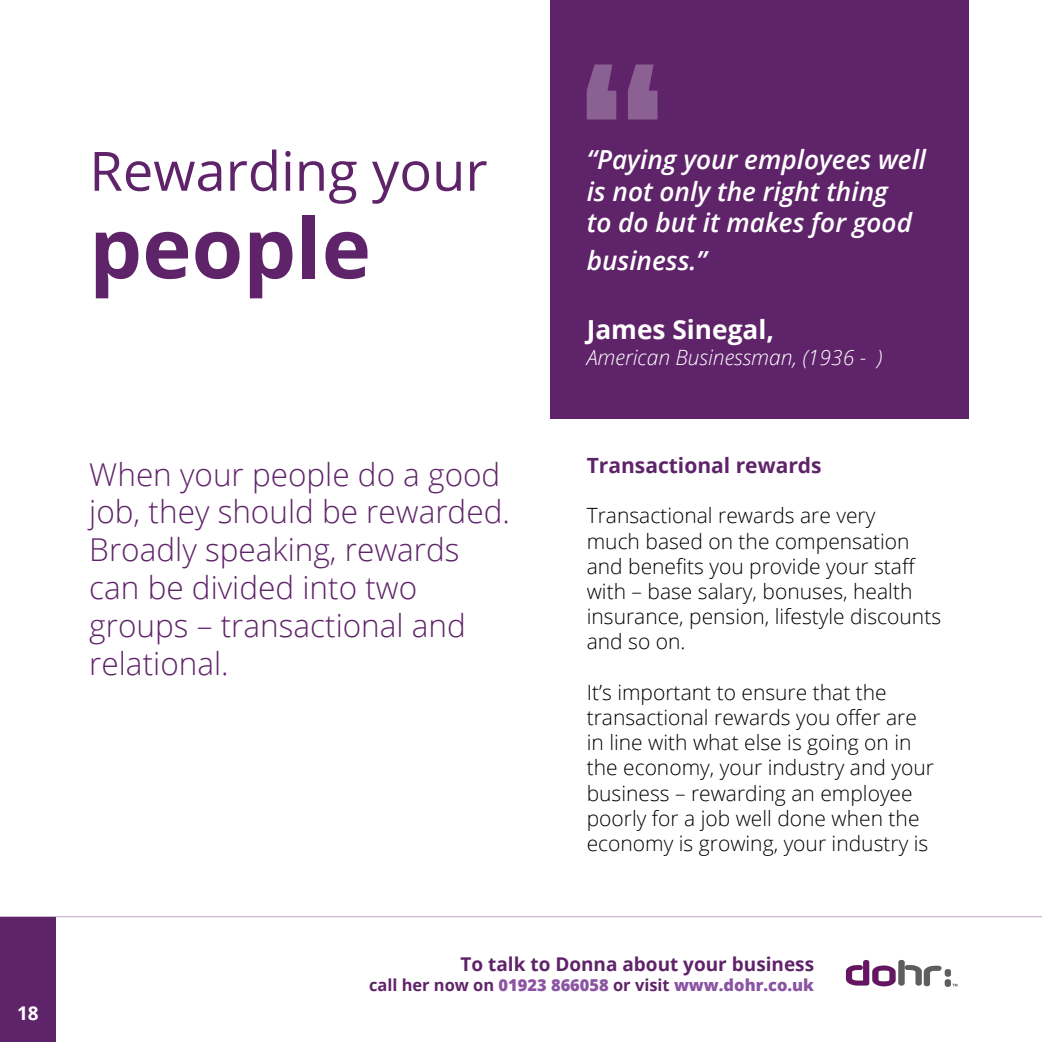
<style>
.page{position:relative;width:1042px;height:1042px;background:#fff}
.page>*{position:absolute;margin:0;border:0;box-sizing:border-box;transform-origin:0 0}
.t1{font:700 83.48px "Open Sans";color:#5f2369}
.t2{font:54.25px "Open Sans";color:#5f2369}
.t3{font:300 31.5px/37.8px "Open Sans";color:#5f2369}
.t4{font:italic 600 26.25px/31.5px "Open Sans";color:#fff}
.t5{font:700 26.25px "Open Sans";color:#fff}
.t6{font:300 21px/25.2px "Open Sans";color:#000}
.t7{font:italic 300 21px "Open Sans";color:#fff}
.t8{font:700 21px "Open Sans";color:#5f2369}
.t9{font:700 18.9px "Open Sans";color:#5f2369}
.t10{font:700 18.9px "Open Sans";color:#fff}
.t11{font:800 16.45px "Open Sans";color:#8a54a2}
.s1{font-weight:700;color:#5f2369}
</style>
<div class="page">
<hr style="left:0;top:916px;width:1042px;height:1px;background:#5f2369">
<div style="left:0;top:917px;width:56px;height:125px;background:#5f2369"></div>
<div style="left:550px;top:0;width:418px;height:418px;background:#5f2369"></div>
<svg style="left:587px;top:64px;width:70px;height:56px"></svg>
<img style="left:845px;top:960px;width:113px;height:27px">
<p class="t10" style="left:17px;top:999px;width:23px">18</p>
<h2 class="t2" style="left:89px;top:134px;width:400px">Rewarding your</h2>
<h1 class="t1" style="left:89px;top:189px;width:283px">people</h1>
<p class="t4" style="left:587px;top:143px;width:341px">“Paying your employees well is not only the right thing<br>to do but it makes for good</p>
<p class="t4" style="left:587px;top:244px;width:122px">business.”</p>
<p class="t5" style="left:587px;top:311px;width:189px">James Sinegal,</p>
<p class="t7" style="left:587px;top:343px;width:297px">American Businessman, (1936 - )</p>
<h3 class="t3" style="left:89px;top:454px;width:422px">When your people do a good job, they should be rewarded.<br>Broadly speaking, rewards can be divided into two groups – transactional and relational.</h3>
<p class="t8" style="left:587px;top:450px;width:236px">Transactional rewards</p>
<p class="t6" style="left:587px;top:502px;width:356px">Transactional rewards are very<br>much based on the compensation and benefits you provide your staff with – base salary, bonuses, health insurance, pension, lifestyle discounts and so on.</p>
<p class="t6" style="left:587px;top:679px;width:349px">It’s important to ensure that the transactional rewards you offer are in line with what else is going on in the economy, your industry and your business – rewarding an employee poorly for a job well done when the economy is growing, your industry is</p>
<p class="t9" style="left:461px;top:951px;width:355px">To talk to Donna about your business</p>
<p class="t11" style="left:369px;top:972px;width:446px"><span class="s1">call her now on</span> 01923 866058 <span class="s1">or visit</span> www.dohr.co.uk</p>
</div>
